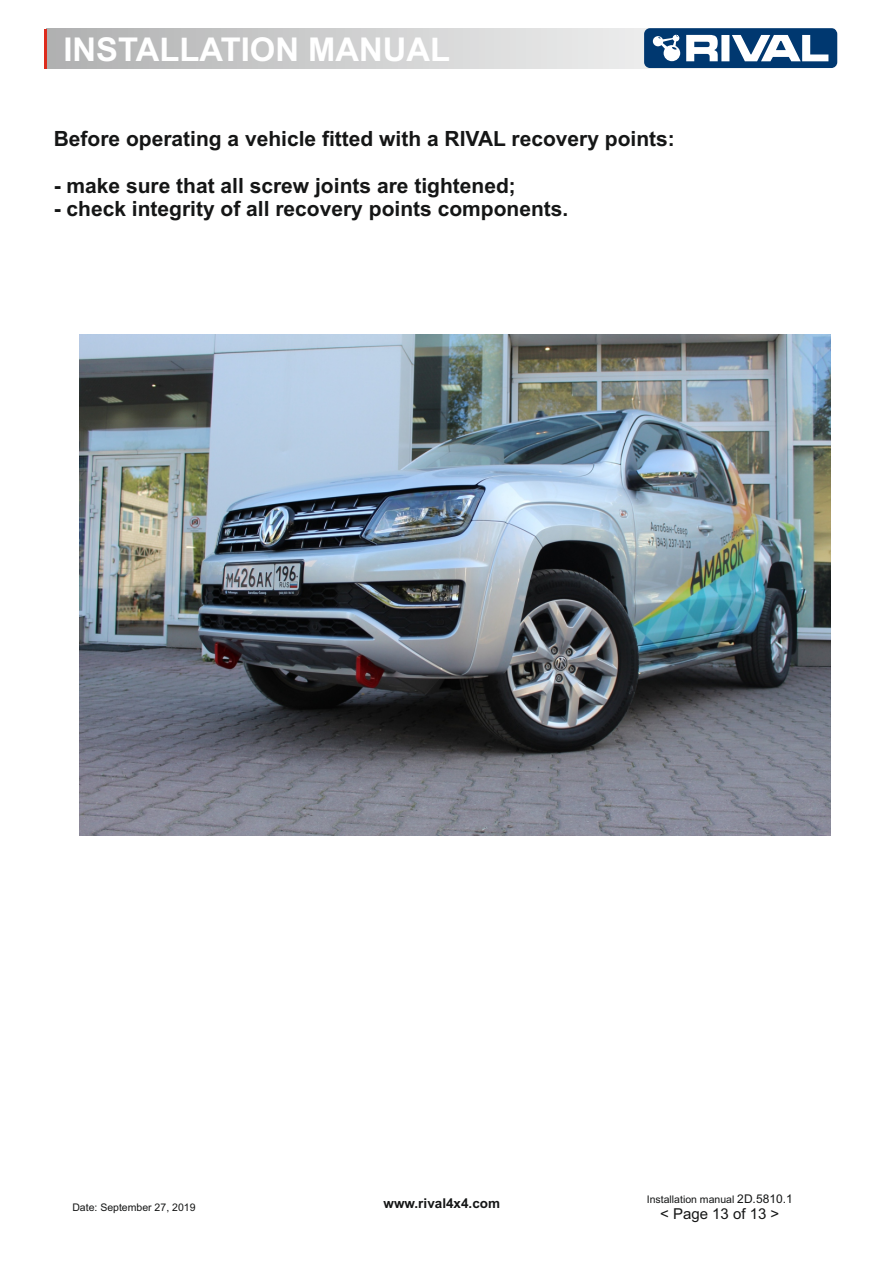
<style>
.page{position:relative;width:893px;height:1263px;background:#fff}
.page>*{position:absolute;margin:0;border:0;box-sizing:border-box;transform-origin:0 0}
.t1{font:700 32.85px "Arial";color:#fff}
.t2{font:700 21px "Arial";color:#151616}
.t3{font:15px "Arial";color:#151616}
.t4{font:700 13.5px "Arial";color:#151616}
.t5{font:10.5px "Arial";color:#151616}
.s1{font-size:12px}
</style>
<div class="page">
<svg style="left:46px;top:29px;width:792px;height:40px;background:#cececf"></svg>
<hr style="left:44px;top:29px;width:2px;height:40px;background:#dd2b1c">
<svg style="left:644px;top:28px;width:193px;height:40px"></svg>
<img style="left:79px;top:334px;width:752px;height:501px">
<h1 class="t1" style="left:64px;top:37px;width:388px">INSTALLATION MANUAL</h1>
<p class="t2" style="left:54px;top:130px;width:623px">Before operating a vehicle fitted with a RIVAL recovery points:</p>
<p class="t2" style="left:54px;top:177px;width:464px">- make sure that all screw joints are tightened;</p>
<p class="t2" style="left:54px;top:201px;width:516px">- check integrity of all recovery points components.</p>
<p class="t5" style="left:72px;top:1204px;width:125px">Date: September 27, 2019</p>
<p class="t4" style="left:384px;top:1198px;width:118px">www.rival4x4.com</p>
<p class="t5" style="left:647px;top:1195px;width:147px">Installation manual <span class="s1">2D.5810.1</span></p>
<p class="t3" style="left:660px;top:1208px;width:121px">&lt; Page 13 of 13 &gt;</p>
</div>
